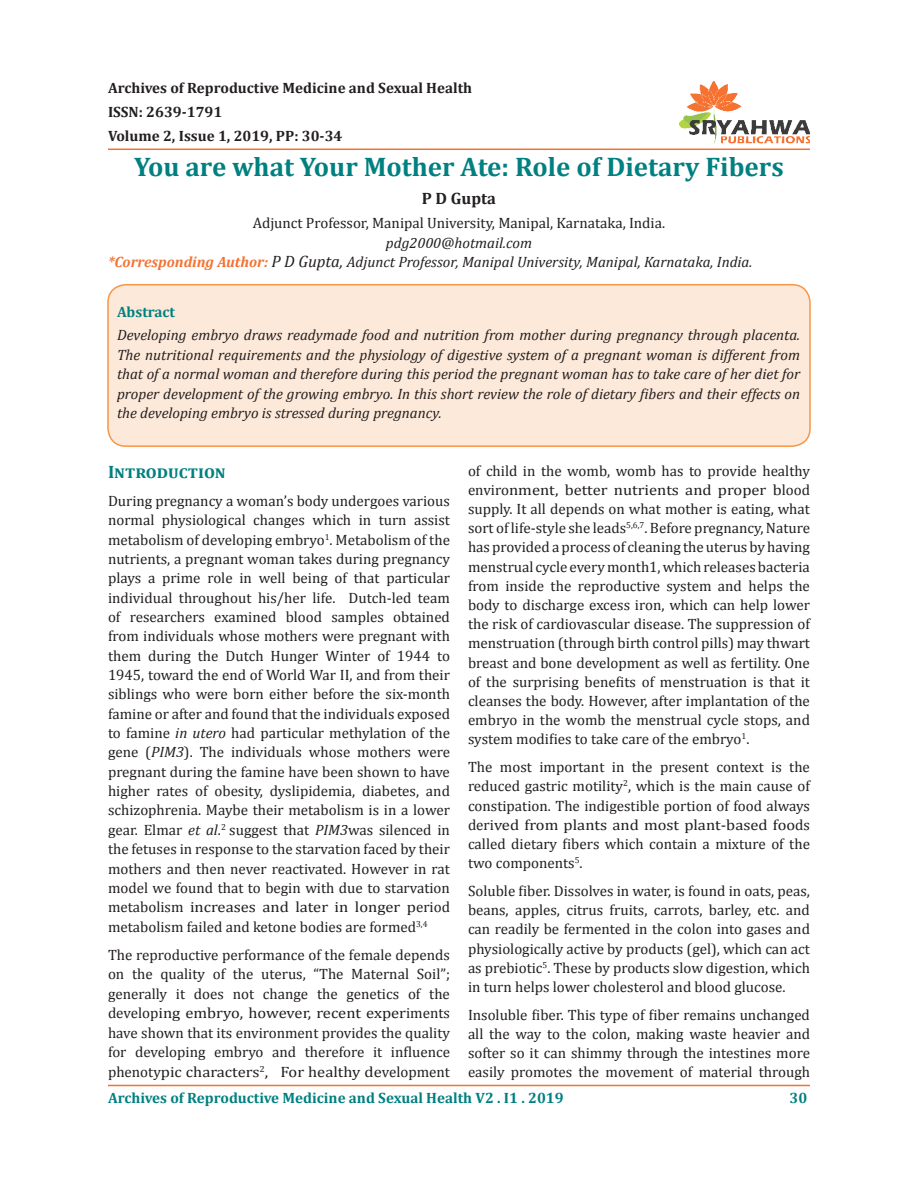
<style>
.page{position:relative;width:918px;height:1188px;background:#fff}
.page>*{position:absolute;margin:0;border:0;box-sizing:border-box;transform-origin:0 0}
.t1{font:700 27px "Cambria";color:#008080}
.t2{font:700 18px "Cambria";color:#008080}
.t3{font:700 16.5px "Cambria";color:#231f20}
.t4{font:15px/19.2px "Cambria";color:#231f20;text-align:justify}
.t5{font:italic 15px/19.5px "Cambria";color:#231f20;text-align:justify}
.t6{font:700 15px "Cambria";color:#231f20}
.t7{font:700 15px "Cambria";color:#008080}
.s1{font-weight:700;color:#f47232}
.s2{font-size:16.5px}
.s3{font-style:italic}
</style>
<div class="page">
<hr style="left:108px;top:1085px;width:702px;height:1px;background:#f37131">
<hr style="left:108px;top:149px;width:702px;height:1px;background:#f37232">
<img style="left:680px;top:81px;width:130px;height:62px">
<div style="left:108px;top:285px;width:702px;height:161px;background:#fde9d9;border-radius:18px"></div>
<div style="left:107px;top:284px;width:704px;height:163px;border:2px solid #f79646;border-radius:18px"></div>
<p class="t6" style="left:108px;top:77px;width:366px">Archives of Reproductive Medicine and Sexual Health</p>
<p class="t6" style="left:108px;top:101px;width:116px">ISSN: 2639-1791</p>
<p class="t6" style="left:108px;top:125px;width:236px">Volume 2, Issue 1, 2019, PP: 30-34</p>
<p class="t1" style="left:134px;top:148px;width:651px">You are what Your Mother Ate: Role of Dietary Fibers</p>
<p class="t3" style="left:422px;top:187px;width:76px">P D Gupta</p>
<p class="t4" style="left:253px;top:213px;width:414px">Adjunct Professor, Manipal University, Manipal, Karnataka, India.</p>
<p class="t5" style="left:386px;top:232px;width:148px">pdg2000@hotmail.com</p>
<p class="t5" style="left:108px;top:252px;width:646px"><span class="s1">*Corresponding Author:</span> <span class="s2">P D Gupta,</span> Adjunct Professor, Manipal University, Manipal, Karnataka, India.</p>
<p class="t7" style="left:117px;top:301px;width:60px">Abstract</p>
<p class="t5" style="left:117px;top:325px;width:685px">Developing embryo draws readymade food and nutrition from mother during pregnancy through placenta.<br>The nutritional requirements and the physiology of digestive system of a pregnant woman is different from that of a normal woman and therefore during this period the pregnant woman has to take care of her diet for proper development of the growing embryo. In this short review the role of dietary fibers and their effects on the developing embryo is stressed during pregnancy.</p>
<p class="t2" style="left:108px;top:459px;width:119px">Introduction</p>
<p class="t4" style="left:108px;top:491px;width:344px">During pregnancy a woman’s body undergoes various normal physiological changes which in turn assist metabolism of developing embryo<sup>1</sup>. Metabolism of the nutrients, a pregnant woman takes during pregnancy plays a prime role in well being of that particular individual throughout his/her life. Dutch-led team of researchers examined blood samples obtained from individuals whose mothers were pregnant with them during the Dutch Hunger Winter of 1944 to 1945, toward the end of World War II, and from their siblings who were born either before the six-month famine or after and found that the individuals exposed to famine <span class="s3">in utero</span> had particular methylation of the gene (<span class="s3">PIM3</span>). The individuals whose mothers were pregnant during the famine have been shown to have higher rates of obesity, dyslipidemia, diabetes, and schizophrenia. Maybe their metabolism is in a lower gear. Elmar <span class="s3">et al</span>.<sup>2</sup> suggest that <span class="s3">PIM3</span>was silenced in the fetuses in response to the starvation faced by their mothers and then never reactivated. However in rat model we found that to begin with due to starvation metabolism increases and later in longer period metabolism failed and ketone bodies are formed<sup>3,4</sup></p>
<p class="t4" style="left:108px;top:945px;width:344px">The reproductive performance of the female depends on the quality of the uterus, “The Maternal Soil”; generally it does not change the genetics of the developing embryo, however, recent experiments have shown that its environment provides the quality for developing embryo and therefore it influence phenotypic characters<sup>2</sup>, For healthy development</p>
<p class="t4" style="left:468px;top:461px;width:344px">of child in the womb, womb has to provide healthy environment, better nutrients and proper blood supply. It all depends on what mother is eating, what sort of life-style she leads<sup>5,6,7</sup>. Before pregnancy, Nature has provided a process of cleaning the uterus by having menstrual cycle every month1, which releases bacteria from inside the reproductive system and helps the body to discharge excess iron, which can help lower the risk of cardiovascular disease. The suppression of menstruation (through birth control pills) may thwart breast and bone development as well as fertility. One of the surprising benefits of menstruation is that it cleanses the body. However, after implantation of the embryo in the womb the menstrual cycle stops, and system modifies to take care of the embryo<sup>1</sup>.</p>
<p class="t4" style="left:468px;top:757px;width:344px">The most important in the present context is the reduced gastric motility<sup>2</sup>, which is the main cause of constipation. The indigestible portion of food always derived from plants and most plant-based foods called dietary fibers which contain a mixture of the two components<sup>5</sup>.</p>
<p class="t4" style="left:468px;top:881px;width:344px">Soluble fiber. Dissolves in water, is found in oats, peas, beans, apples, citrus fruits, carrots, barley, etc. and can readily be fermented in the colon into gases and physiologically active by products (gel), which can act as prebiotic<sup>5</sup>. These by products slow digestion, which in turn helps lower cholesterol and blood glucose.</p>
<p class="t4" style="left:468px;top:1005px;width:344px">Insoluble fiber. This type of fiber remains unchanged all the way to the colon, making waste heavier and softer so it can shimmy through the intestines more easily promotes the movement of material through</p>
<p class="t7" style="left:108px;top:1087px;width:457px">Archives of Reproductive Medicine and Sexual Health V2 . I1 . 2019</p>
<p class="t7" style="left:790px;top:1087px;width:19px">30</p>
</div>
